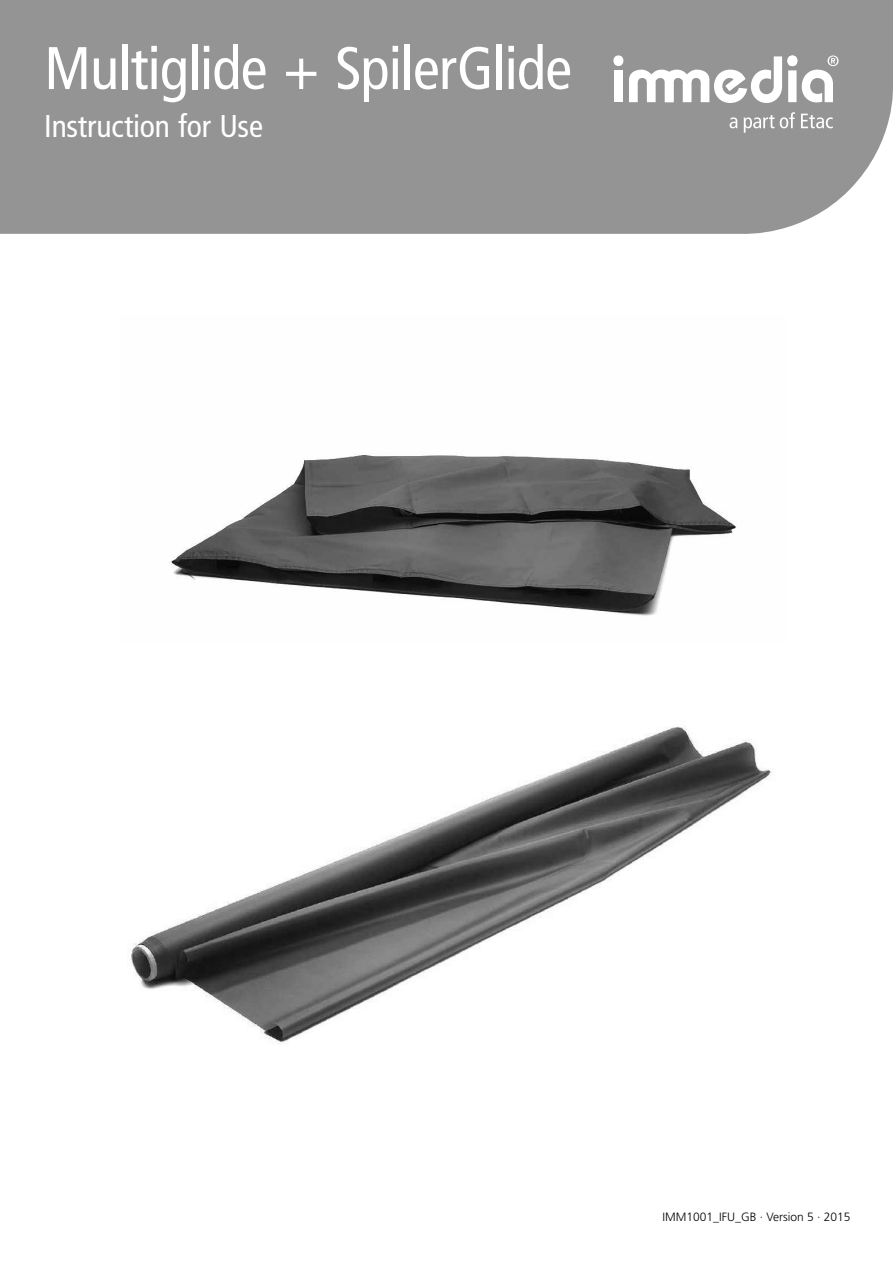
<style>
.page{position:relative;width:893px;height:1263px;background:#fff}
.page>*{position:absolute;margin:0;border:0;box-sizing:border-box;transform-origin:0 0}
.t1{font:condensed 60px "Frutiger LT Std";letter-spacing:-.015em;color:#fff}
.t2{font:condensed 31.5px "Frutiger LT Std";letter-spacing:-.005em;color:#fff}
.t3{font:300 12px "Frutiger LT Std";color:#000}
</style>
<div class="page">
<div style="left:0;top:0;width:893px;height:234px;background:#949494"></div>
<div style="left:614px;top:70px;width:9px;height:32px;background:#fff"></div>
<div style="left:613px;top:55px;width:10px;height:11px;background:#fff;border-radius:50%"></div>
<svg style="left:629px;top:55px;width:210px;height:48px"></svg>
<svg style="left:730px;top:117px;width:7px;height:11px"></svg>
<svg style="left:744px;top:112px;width:51px;height:21px"></svg>
<svg style="left:801px;top:114px;width:32px;height:14px"></svg>
<img style="left:171px;top:455px;width:565px;height:161px">
<img style="left:130px;top:726px;width:641px;height:318px">
<h1 class="t1" style="left:44px;top:33px;width:529px">Multiglide + SpilerGlide</h1>
<h2 class="t2" style="left:44px;top:107px;width:220px">Instruction for Use</h2>
<p class="t3" style="left:662px;top:1210px;width:190px">IMM1001_IFU_GB · Version 5 · 2015</p>
</div>
